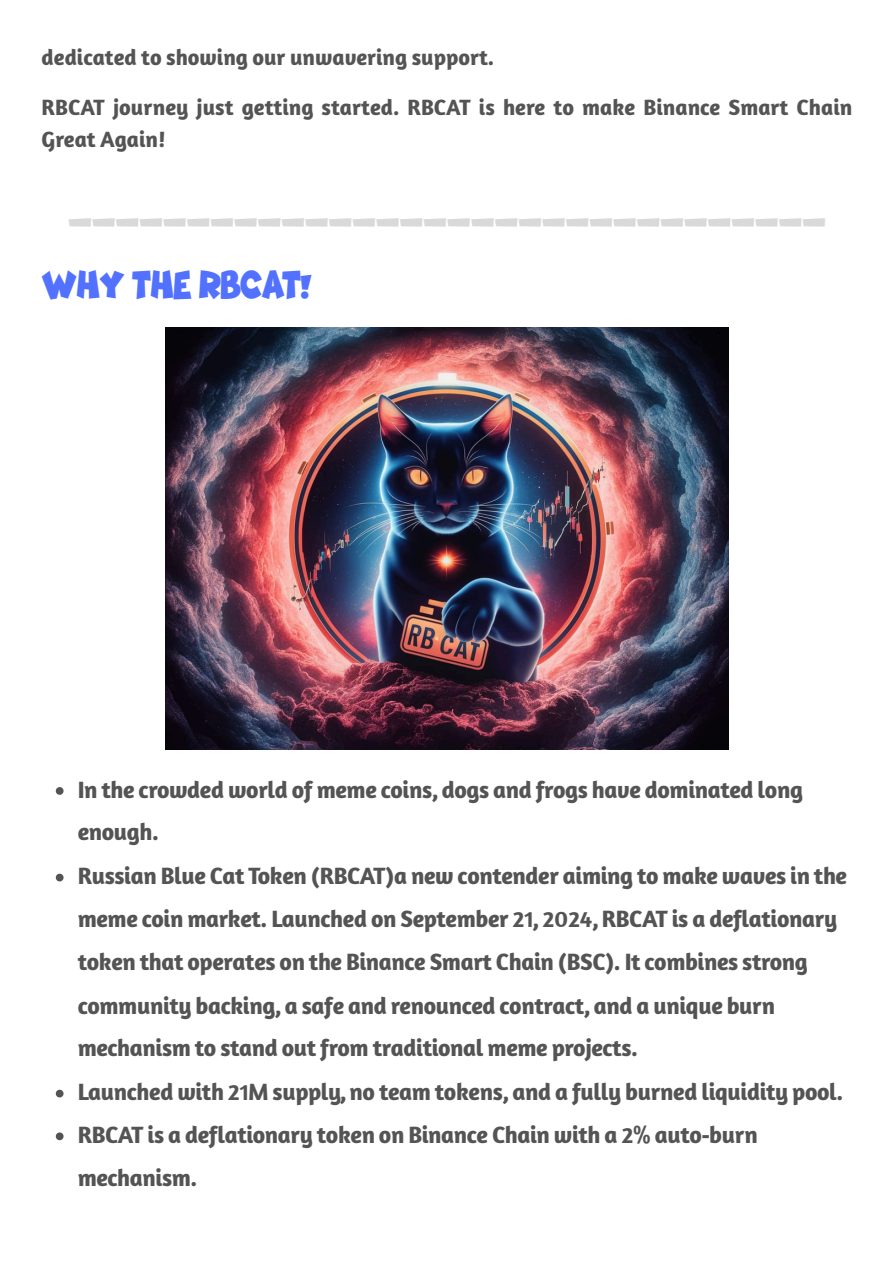
<style>
.page{position:relative;width:894px;height:1263px;background:#fff}
.page>*{position:absolute;margin:0;border:0;box-sizing:border-box;transform-origin:0 0}
.t1{font:100 48px "DG Bebo";color:#d9d9d9}
.t2{font:700 36px "DG Bebo";letter-spacing:-.025em;color:#5271ff}
.t3{font:24px/43px "DG Sahabah";letter-spacing:-.015em;color:#545454}
.t4{font:22.5px/32.7px "DG Sahabah";color:#545454}
</style>
<div class="page">
<img style="left:165px;top:327px;width:563px;height:422px">
<svg style="left:56px;top:787px;width:7px;height:8px"></svg>
<svg style="left:56px;top:874px;width:7px;height:7px"></svg>
<svg style="left:56px;top:1090px;width:7px;height:7px"></svg>
<svg style="left:56px;top:1132px;width:7px;height:8px"></svg>
<p class="t4" style="left:42px;top:41px;width:454px">dedicated to showing our unwavering support.</p>
<p class="t4" style="left:42px;top:91px;width:811px">RBCAT journey just getting started. RBCAT is here to make Binance Smart Chain<br>Great Again!</p>
<h1 class="t1" style="left:68px;top:186px;width:759px">________________________________</h1>
<p class="t2" style="left:42px;top:268px;width:272px">Why the RBCAT!</p>
<p class="t3" style="left:78px;top:768px;width:726px">In the crowded world of meme coins, dogs and frogs have dominated long enough.</p>
<p class="t3" style="left:78px;top:854px;width:770px">Russian Blue Cat Token (RBCAT)a new contender aiming to make waves in the meme coin market. Launched on September 21, 2024, RBCAT is a deflationary token that operates on the Binance Smart Chain (BSC). It combines strong community backing, a safe and renounced contract, and a unique burn mechanism to stand out from traditional meme projects.</p>
<p class="t3" style="left:78px;top:1070px;width:767px">Launched with 21M supply, no team tokens, and a fully burned liquidity pool.</p>
<p class="t3" style="left:78px;top:1113px;width:681px">RBCAT is a deflationary token on Binance Chain with a 2% auto-burn mechanism.</p>
</div>
